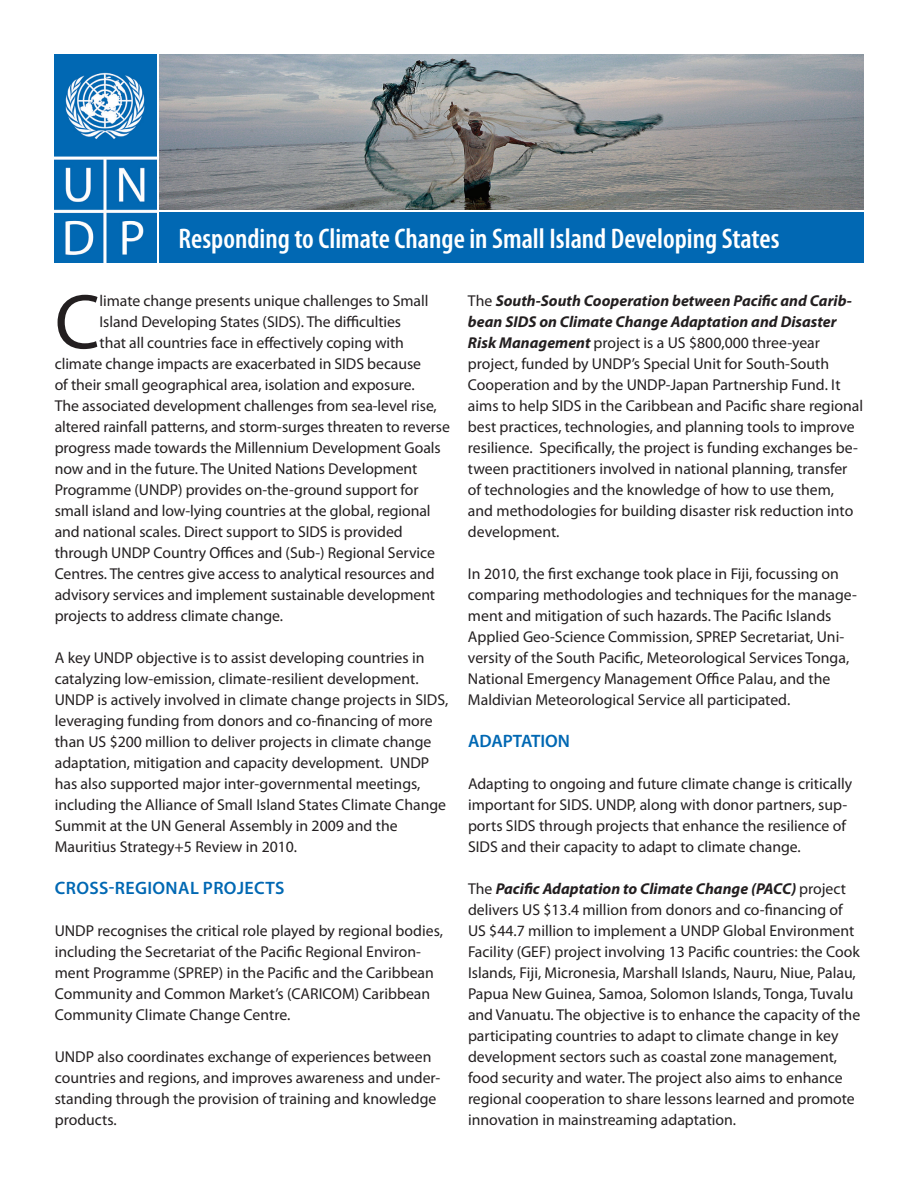
<style>
.page{position:relative;width:918px;height:1188px;background:#fff}
.page>*{position:absolute;margin:0;border:0;box-sizing:border-box;transform-origin:0 0}
.t1{font:78px "Myriad Pro";color:#231f20}
.t2{font:600 condensed 28.5px "Myriad Pro";color:#fff}
.t3{font:600 18px "Myriad Pro";letter-spacing:.02em;color:#0168b3}
.t4{font:15.75px/21px "Myriad Pro";color:#231f20}
.s1{font-weight:700;font-style:italic}
</style>
<div class="page">
<div style="left:160px;top:212px;width:704px;height:51px;background:#0168b3"></div>
<img style="left:160px;top:54px;width:704px;height:155px">
<img style="left:54px;top:54px;width:103px;height:208px">
<h2 class="t2" style="left:179px;top:221px;width:602px">Responding to Climate Change in Small Island Developing States</h2>
<h1 class="t1" style="left:55px;top:274px;width:47px">C</h1>
<p class="t4" style="left:100px;top:290px;width:330px">limate change presents unique challenges to Small</p>
<p class="t4" style="left:100px;top:311px;width:303px">Island Developing States (SIDS). The difficulties</p>
<p class="t4" style="left:100px;top:332px;width:306px">that all countries face in effectively coping with</p>
<p class="t4" style="left:55px;top:353px;width:368px">climate change impacts are exacerbated in SIDS because</p>
<p class="t4" style="left:55px;top:374px;width:362px">of their small geographical area, isolation and exposure.</p>
<p class="t4" style="left:55px;top:395px;width:384px">The associated development challenges from sea-level rise,</p>
<p class="t4" style="left:55px;top:416px;width:397px">altered rainfall patterns, and storm-surges threaten to reverse</p>
<p class="t4" style="left:55px;top:437px;width:388px">progress made towards the Millennium Development Goals</p>
<p class="t4" style="left:55px;top:458px;width:364px">now and in the future. The United Nations Development</p>
<p class="t4" style="left:55px;top:479px;width:365px">Programme (UNDP) provides on-the-ground support for</p>
<p class="t4" style="left:55px;top:500px;width:377px">small island and low-lying countries at the global, regional</p>
<p class="t4" style="left:55px;top:521px;width:349px">and national scales. Direct support to SIDS is provided</p>
<p class="t4" style="left:55px;top:542px;width:382px">through UNDP Country Offices and (Sub-) Regional Service</p>
<p class="t4" style="left:55px;top:563px;width:382px">Centres. The centres give access to analytical resources and</p>
<p class="t4" style="left:55px;top:584px;width:382px">advisory services and implement sustainable development</p>
<p class="t4" style="left:55px;top:605px;width:230px">projects to address climate change.</p>
<p class="t4" style="left:55px;top:647px;width:395px">A key UNDP objective is to assist developing countries in catalyzing low-emission, climate-resilient development.<br>UNDP is actively involved in climate change projects in SIDS, leveraging funding from donors and co-financing of more than US $200 million to deliver projects in climate change adaptation, mitigation and capacity development. UNDP has also supported major inter-governmental meetings, including the Alliance of Small Island States Climate Change Summit at the UN General Assembly in 2009 and the Mauritius Strategy+5 Review in 2010.</p>
<p class="t3" style="left:55px;top:877px;width:231px">CROSS-REGIONAL PROJECTS</p>
<p class="t4" style="left:55px;top:920px;width:390px">UNDP recognises the critical role played by regional bodies, including the Secretariat of the Pacific Regional Environ&shy;ment Programme (SPREP) in the Pacific and the Caribbean Community and Common Market’s (CARICOM) Caribbean Community Climate Change Centre.</p>
<p class="t4" style="left:55px;top:1046px;width:387px">UNDP also coordinates exchange of experiences between countries and regions, and improves awareness and under&shy;standing through the provision of training and knowledge products.</p>
<p class="t4" style="left:468px;top:290px;width:397px">The <span class="s1">South-South Cooperation between Pacific and Carib&shy;bean SIDS on Climate Change Adaptation and Disaster Risk Management</span> project is a US $800,000 three-year project, funded by UNDP’s Special Unit for South-South Cooperation and by the UNDP-Japan Partnership Fund. It aims to help SIDS in the Caribbean and Pacific share regional best practices, technologies, and planning tools to improve resilience. Specifically, the project is funding exchanges be&shy;tween practitioners involved in national planning, transfer of technologies and the knowledge of how to use them, and methodologies for building disaster risk reduction into development.</p>
<p class="t4" style="left:468px;top:563px;width:391px">In 2010, the first exchange took place in Fiji, focussing on comparing methodologies and techniques for the manage&shy;ment and mitigation of such hazards. The Pacific Islands Applied Geo-Science Commission, SPREP Secretariat, Uni&shy;versity of the South Pacific, Meteorological Services Tonga, National Emergency Management Office Palau, and the Maldivian Meteorological Service all participated.</p>
<p class="t3" style="left:468px;top:730px;width:56px">ADAPTATION</p>
<p class="t4" style="left:468px;top:773px;width:386px">Adapting to ongoing and future climate change is critically important for SIDS. UNDP, along with donor partners, sup&shy;ports SIDS through projects that enhance the resilience of SIDS and their capacity to adapt to climate change.</p>
<p class="t4" style="left:468px;top:878px;width:394px">The <span class="s1">Pacific Adaptation to Climate Change (PACC)</span> project delivers US $13.4 million from donors and co-financing of US $44.7 million to implement a UNDP Global Environment Facility (GEF) project involving 13 Pacific countries: the Cook Islands, Fiji, Micronesia, Marshall Islands, Nauru, Niue, Palau, Papua New Guinea, Samoa, Solomon Islands, Tonga, Tuvalu and Vanuatu. The objective is to enhance the capacity of the participating countries to adapt to climate change in key development sectors such as coastal zone management, food security and water. The project also aims to enhance regional cooperation to share lessons learned and promote innovation in mainstreaming adaptation.</p>
</div>
